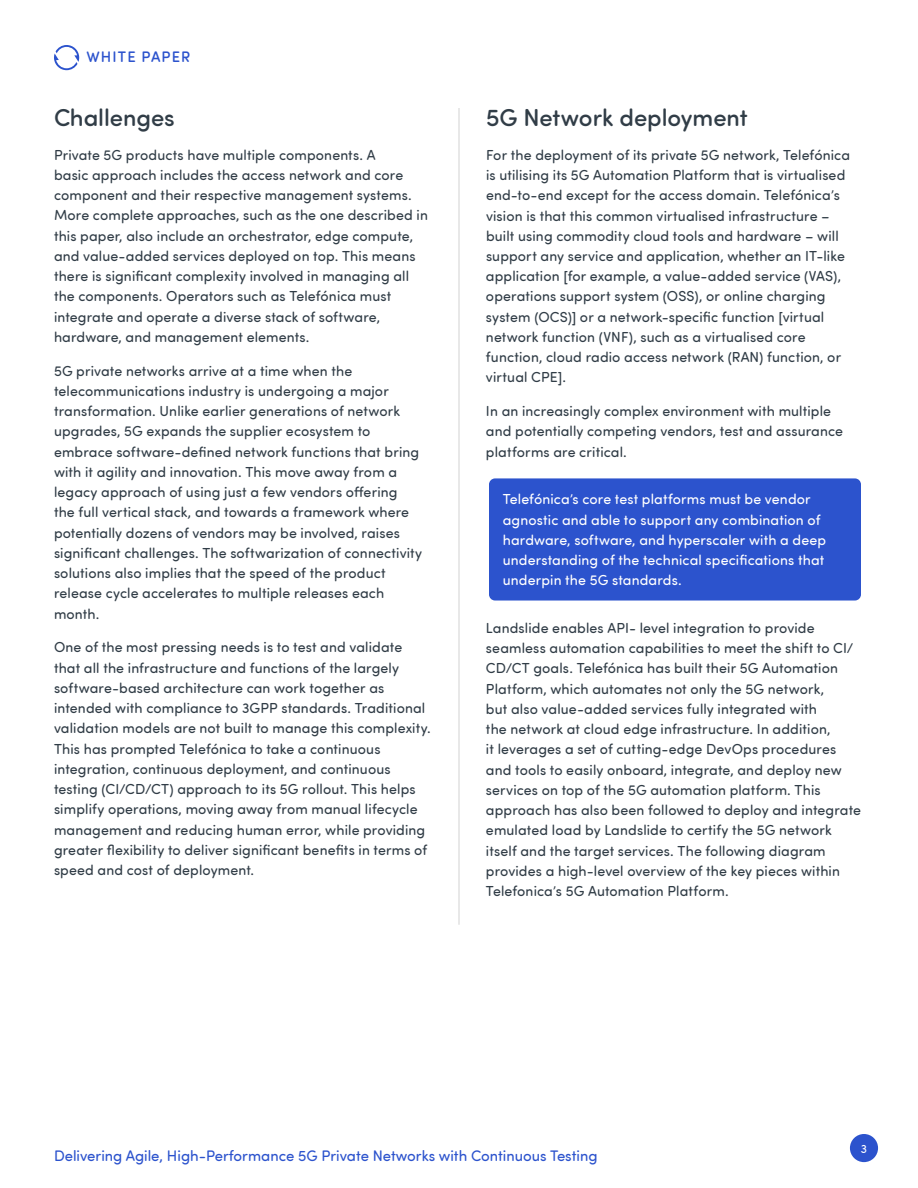
<style>
.page{position:relative;width:918px;height:1188px;background:#fff}
.page>*{position:absolute;margin:0;border:0;box-sizing:border-box;transform-origin:0 0}
.t1{font:500 24px "Sofia Pro Soft";color:#313d47}
.t2{font:15px "Sofia Pro Soft";color:#2c53cd}
.t3{font:500 15px "Sofia Pro Soft";letter-spacing:.07em;color:#2c53cd}
.t4{font:14.25px/20.2px "Sofia Pro Soft";letter-spacing:.01em;color:#313d47}
.t5{font:14.25px/20.2px "Sofia Pro Soft";letter-spacing:.01em;color:#fff}
.t6{font:12px "Sofia Pro Soft";color:#fff}
</style>
<div class="page">
<div style="left:850px;top:1134px;width:28px;height:28px;background:#2c53cd;border-radius:50%"></div>
<svg style="left:54px;top:45px;width:25px;height:25px"></svg>
<div style="left:489px;top:478px;width:372px;height:123px;background:#2c53cd;border-radius:6px"></div>
<hr style="left:459px;top:108px;width:1px;height:817px;background:#d2d2d2">
<p class="t3" style="left:87px;top:48px;width:105px">WHITE PAPER</p>
<h1 class="t1" style="left:54px;top:109px;width:122px">Challenges</h1>
<p class="t4" style="left:54px;top:146px;width:375px">Private 5G products have multiple components. A<br>basic approach includes the access network and core component and their respective management systems.<br>More complete approaches, such as the one described in this paper, also include an orchestrator, edge compute, and value-added services deployed on top. This means there is signi昀椀cant complexity involved in managing all the components. Operators such as Telefónica must integrate and operate a diverse stack of software, hardware, and management elements.</p>
<p class="t4" style="left:54px;top:362px;width:370px">5G private networks arrive at a time when the telecommunications industry is undergoing a major transformation. Unlike earlier generations of network upgrades, 5G expands the supplier ecosystem to embrace software-de昀椀ned network functions that bring with it agility and innovation. This move away from a legacy approach of using just a few vendors o昀昀ering<br>the full vertical stack, and towards a framework where potentially dozens of vendors may be involved, raises signi昀椀cant challenges. The softwarization of connectivity solutions also implies that the speed of the product release cycle accelerates to multiple releases each month.</p>
<p class="t4" style="left:54px;top:639px;width:378px">One of the most pressing needs is to test and validate that all the infrastructure and functions of the largely software-based architecture can work together as intended with compliance to 3GPP standards. Traditional validation models are not built to manage this complexity.<br>This has prompted Telefónica to take a continuous integration, continuous deployment, and continuous testing (CI/CD/CT) approach to its 5G rollout. This helps simplify operations, moving away from manual lifecycle management and reducing human error, while providing greater 昀氀exibility to deliver signi昀椀cant bene昀椀ts in terms of speed and cost of deployment.</p>
<h1 class="t1" style="left:486px;top:109px;width:263px">5G Network deployment</h1>
<p class="t4" style="left:486px;top:146px;width:366px">For the deployment of its private 5G network, Telefónica is utilising its 5G Automation Platform that is virtualised end-to-end except for the access domain. Telefónica’s vision is that this common virtualised infrastructure – built using commodity cloud tools and hardware – will support any service and application, whether an IT-like application [for example, a value-added service (VAS), operations support system (OSS), or online charging system (OCS)] or a network-speci昀椀c function [virtual network function (VNF), such as a virtualised core function, cloud radio access network (RAN) function, or virtual CPE].</p>
<p class="t4" style="left:486px;top:401px;width:359px">In an increasingly complex environment with multiple and potentially competing vendors, test and assurance platforms are critical.</p>
<p class="t5" style="left:503px;top:491px;width:325px">Telefónica’s core test platforms must be vendor agnostic and able to support any combination of hardware, software, and hyperscaler with a deep understanding of the technical speci昀椀cations that underpin the 5G standards.</p>
<p class="t4" style="left:486px;top:619px;width:377px">Landslide enables API- level integration to provide seamless automation capabilities to meet the shift to CI/ CD/CT goals. Telefónica has built their 5G Automation Platform, which automates not only the 5G network,<br>but also value-added services fully integrated with<br>the network at cloud edge infrastructure. In addition,<br>it leverages a set of cutting-edge DevOps procedures and tools to easily onboard, integrate, and deploy new services on top of the 5G automation platform. This approach has also been followed to deploy and integrate emulated load by Landslide to certify the 5G network itself and the target services. The following diagram provides a high-level overview of the key pieces within Telefonica’s 5G Automation Platform.</p>
<p class="t2" style="left:54px;top:1150px;width:545px">Delivering Agile, High-Performance 5G Private Networks with Continuous Testing</p>
<p class="t6" style="left:861px;top:1140px;width:8px">3</p>
</div>
